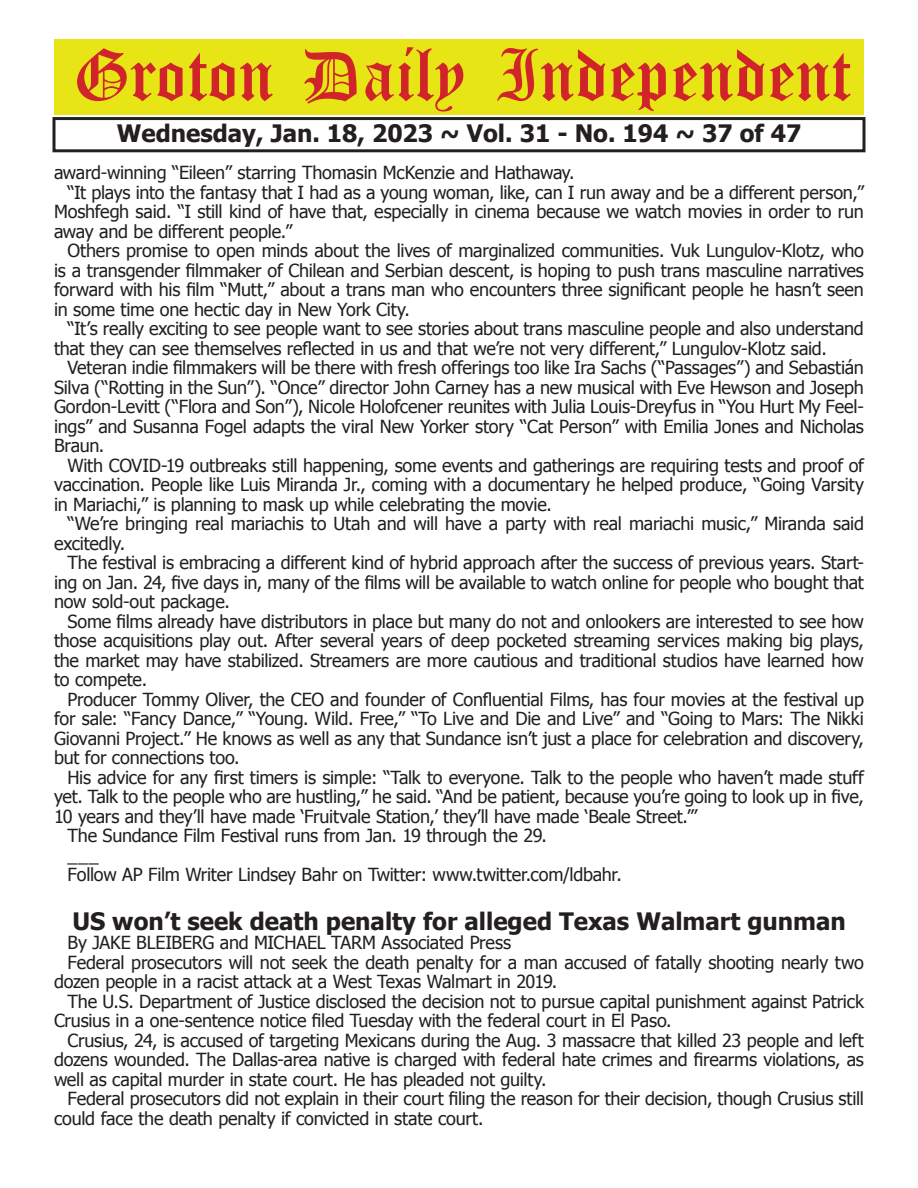
<style>
.page{position:relative;width:918px;height:1188px;background:#fff}
.page>*{position:absolute;margin:0;border:0;box-sizing:border-box;transform-origin:0 0}
.t1{font:54px "Old English Five";color:#d1232a}
.t2{font:700 24px "Tahoma";color:#231f20}
.t3{font:18px "Tahoma";letter-spacing:-.01em;color:#231f20}
</style>
<div class="page">
<div style="left:52px;top:117px;width:814px;height:35px;border:3px solid #231f20"></div>
<div style="left:54px;top:40px;width:810px;height:75px;background:#e7e515"></div>
<h1 class="t1" style="left:73px;top:50px;width:779px">Groton Daily Independent</h1>
<h2 class="t2" style="left:117px;top:116px;width:686px">Wednesday, Jan. 18, 2023 ~ Vol. 31 - No. 194 ~ 37 of 47</h2>
<p class="t3" style="left:54px;top:161px;width:522px">award-winning “Eileen” starring Thomasin McKenzie and Hathaway.</p>
<p class="t3" style="left:68px;top:180px;width:798px">“It plays into the fantasy that I had as a young woman, like, can I run away and be a different person,”</p>
<p class="t3" style="left:54px;top:200px;width:811px">Moshfegh said. “I still kind of have that, especially in cinema because we watch movies in order to run</p>
<p class="t3" style="left:54px;top:219px;width:240px">away and be different people.”</p>
<p class="t3" style="left:68px;top:239px;width:798px">Others promise to open minds about the lives of marginalized communities. Vuk Lungulov-Klotz, who</p>
<p class="t3" style="left:54px;top:258px;width:811px">is a transgender filmmaker of Chilean and Serbian descent, is hoping to push trans masculine narratives</p>
<p class="t3" style="left:54px;top:278px;width:811px">forward with his film “Mutt,” about a trans man who encounters three significant people he hasn’t seen</p>
<p class="t3" style="left:54px;top:297px;width:357px">in some time one hectic day in New York City.</p>
<p class="t3" style="left:68px;top:317px;width:798px">“It’s really exciting to see people want to see stories about trans masculine people and also understand</p>
<p class="t3" style="left:54px;top:336px;width:774px">that they can see themselves reflected in us and that we’re not very different,” Lungulov-Klotz said.</p>
<p class="t3" style="left:68px;top:356px;width:798px">Veteran indie filmmakers will be there with fresh offerings too like Ira Sachs (“Passages”) and Sebastián</p>
<p class="t3" style="left:54px;top:375px;width:812px">Silva (“Rotting in the Sun”). “Once” director John Carney has a new musical with Eve Hewson and Joseph</p>
<p class="t3" style="left:54px;top:395px;width:812px">Gordon-Levitt (“Flora and Son”), Nicole Holofcener reunites with Julia Louis-Dreyfus in “You Hurt My Feel-</p>
<p class="t3" style="left:54px;top:414px;width:811px">ings” and Susanna Fogel adapts the viral New Yorker story “Cat Person” with Emilia Jones and Nicholas</p>
<p class="t3" style="left:54px;top:434px;width:52px">Braun.</p>
<p class="t3" style="left:68px;top:453px;width:798px">With COVID-19 outbreaks still happening, some events and gatherings are requiring tests and proof of</p>
<p class="t3" style="left:54px;top:473px;width:812px">vaccination. People like Luis Miranda Jr., coming with a documentary he helped produce, “Going Varsity</p>
<p class="t3" style="left:54px;top:492px;width:500px">in Mariachi,” is planning to mask up while celebrating the movie.</p>
<p class="t3" style="left:68px;top:512px;width:798px">“We’re bringing real mariachis to Utah and will have a party with real mariachi music,” Miranda said</p>
<p class="t3" style="left:54px;top:531px;width:73px">excitedly.</p>
<p class="t3" style="left:68px;top:551px;width:798px">The festival is embracing a different kind of hybrid approach after the success of previous years. Start-</p>
<p class="t3" style="left:54px;top:570px;width:811px">ing on Jan. 24, five days in, many of the films will be available to watch online for people who bought that</p>
<p class="t3" style="left:54px;top:590px;width:177px">now sold-out package.</p>
<p class="t3" style="left:68px;top:609px;width:798px">Some films already have distributors in place but many do not and onlookers are interested to see how</p>
<p class="t3" style="left:54px;top:629px;width:812px">those acquisitions play out. After several years of deep pocketed streaming services making big plays,</p>
<p class="t3" style="left:54px;top:648px;width:811px">the market may have stabilized. Streamers are more cautious and traditional studios have learned how</p>
<p class="t3" style="left:54px;top:668px;width:95px">to compete.</p>
<p class="t3" style="left:68px;top:687px;width:798px">Producer Tommy Oliver, the CEO and founder of Confluential Films, has four movies at the festival up</p>
<p class="t3" style="left:54px;top:707px;width:812px">for sale: “Fancy Dance,” “Young. Wild. Free,” “To Live and Die and Live” and “Going to Mars: The Nikki</p>
<p class="t3" style="left:54px;top:726px;width:812px">Giovanni Project.” He knows as well as any that Sundance isn’t just a place for celebration and discovery,</p>
<p class="t3" style="left:54px;top:746px;width:187px">but for connections too.</p>
<p class="t3" style="left:68px;top:765px;width:798px">His advice for any first timers is simple: “Talk to everyone. Talk to the people who haven’t made stuff</p>
<p class="t3" style="left:54px;top:784px;width:811px">yet. Talk to the people who are hustling,” he said. “And be patient, because you’re going to look up in five,</p>
<p class="t3" style="left:54px;top:804px;width:645px">10 years and they’ll have made ‘Fruitvale Station,’ they’ll have made ‘Beale Street.’”</p>
<p class="t3" style="left:68px;top:823px;width:481px">The Sundance Film Festival runs from Jan. 19 through the 29.</p>
<p class="t3" style="left:68px;top:843px;width:33px">___</p>
<p class="t3" style="left:68px;top:862px;width:556px">Follow AP Film Writer Lindsey Bahr on Twitter: www.twitter.com/ldbahr.</p>
<h2 class="t2" style="left:72px;top:904px;width:775px">US won’t seek death penalty for alleged Texas Walmart gunman</h2>
<p class="t3" style="left:68px;top:930px;width:445px">By JAKE BLEIBERG and MICHAEL TARM Associated Press</p>
<p class="t3" style="left:68px;top:950px;width:798px">Federal prosecutors will not seek the death penalty for a man accused of fatally shooting nearly two</p>
<p class="t3" style="left:54px;top:969px;width:505px">dozen people in a racist attack at a West Texas Walmart in 2019.</p>
<p class="t3" style="left:68px;top:989px;width:798px">The U.S. Department of Justice disclosed the decision not to pursue capital punishment against Patrick</p>
<p class="t3" style="left:54px;top:1008px;width:619px">Crusius in a one-sentence notice filed Tuesday with the federal court in El Paso.</p>
<p class="t3" style="left:68px;top:1028px;width:798px">Crusius, 24, is accused of targeting Mexicans during the Aug. 3 massacre that killed 23 people and left</p>
<p class="t3" style="left:54px;top:1047px;width:811px">dozens wounded. The Dallas-area native is charged with federal hate crimes and firearms violations, as</p>
<p class="t3" style="left:54px;top:1067px;width:494px">well as capital murder in state court. He has pleaded not guilty.</p>
<p class="t3" style="left:68px;top:1086px;width:798px">Federal prosecutors did not explain in their court filing the reason for their decision, though Crusius still</p>
<p class="t3" style="left:54px;top:1106px;width:431px">could face the death penalty if convicted in state court.</p>
</div>
